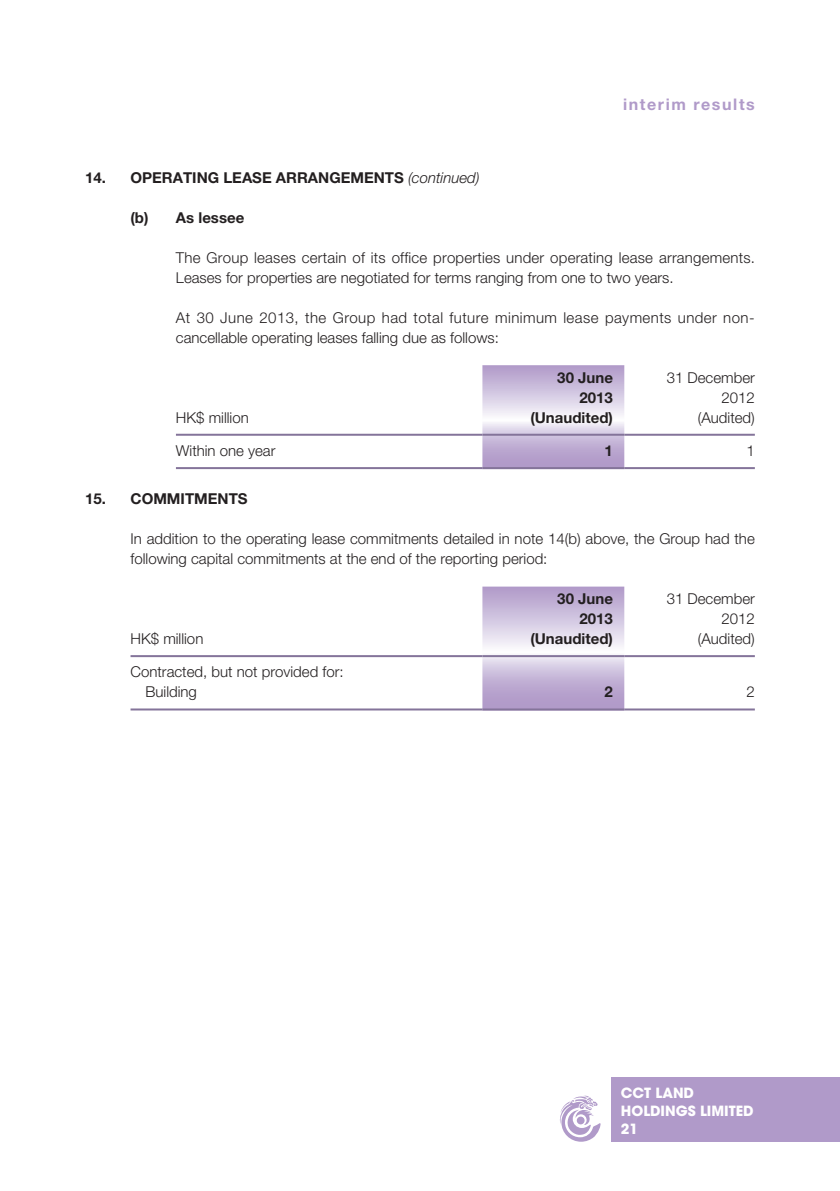
<style>
.page{position:relative;width:840px;height:1191px;background:#fff}
.page>*{position:absolute;margin:0;border:0;box-sizing:border-box;transform-origin:0 0}
.t1{font:700 16px "Helvetica Neue LT Std";letter-spacing:.1em;color:#b09ac9}
.t2{font:300 15px/20px "Helvetica Neue LT Std";color:#231f20}
.t3{font:300 15px/20px "Helvetica Neue LT Std";letter-spacing:.03em;color:#231f20}
.t4{font:700 15px/20px "Helvetica Neue LT Std";color:#231f20;text-align:right}
.t5{font:700 14px/18px "ITC Avant Garde Std";color:#fff}
.s1{font-weight:300;font-style:italic}
</style>
<div class="page">
<svg style="left:560px;top:1095px;width:40px;height:46px"></svg>
<div style="left:611px;top:1077px;width:228px;height:64px;background:#b09ac9"></div>
<svg style="left:482px;top:365px;width:142px;height:102px;background:#cfc2de"></svg>
<hr style="left:176px;top:434px;width:306px;height:2px;background:#84749a">
<hr style="left:482px;top:434px;width:142px;height:2px;background:#84749a">
<hr style="left:624px;top:434px;width:130px;height:2px;background:#84749a">
<hr style="left:176px;top:467px;width:306px;height:2px;background:#84749a">
<hr style="left:482px;top:467px;width:142px;height:2px;background:#84749a">
<hr style="left:624px;top:467px;width:130px;height:2px;background:#84749a">
<svg style="left:482px;top:586px;width:142px;height:122px;background:#cfc2de"></svg>
<hr style="left:130px;top:655px;width:352px;height:2px;background:#84749a">
<hr style="left:482px;top:655px;width:142px;height:2px;background:#84749a">
<hr style="left:624px;top:655px;width:130px;height:2px;background:#84749a">
<hr style="left:130px;top:708px;width:352px;height:2px;background:#84749a">
<hr style="left:482px;top:708px;width:142px;height:2px;background:#84749a">
<hr style="left:624px;top:708px;width:130px;height:2px;background:#84749a">
<p class="t1" style="left:622px;top:94px;width:133px">interim results</p>
<p class="t4" style="left:85px;top:167px;width:396px">14. OPERATING LEASE ARRANGEMENTS <span class="s1">(continued)</span></p>
<p class="t4" style="left:130px;top:207px;width:115px">(b) As lessee</p>
<p class="t2" style="left:176px;top:247px;width:580px">The Group leases certain of its office properties under operating lease arrangements.<br>Leases for properties are negotiated for terms ranging from one to two years.</p>
<p class="t3" style="left:176px;top:307px;width:580px">At 30 June 2013, the Group had total future minimum lease payments under non&shy;cancellable operating leases falling due as follows:</p>
<p class="t4" style="left:557px;top:367px;width:57px">30 June<br>2013</p>
<p class="t2" style="left:666px;top:367px;width:90px;text-align:right">31 December<br>2012</p>
<p class="t2" style="left:176px;top:407px;width:74px">HK$ million</p>
<p class="t4" style="left:530px;top:407px;width:84px">(Unaudited)</p>
<p class="t2" style="left:697px;top:407px;width:58px">(Audited)</p>
<p class="t2" style="left:176px;top:440px;width:101px">Within one year</p>
<p class="t4" style="left:604px;top:440px;width:10px">1</p>
<p class="t2" style="left:746px;top:440px;width:10px">1</p>
<p class="t4" style="left:85px;top:488px;width:164px">15. COMMITMENTS</p>
<p class="t2" style="left:130px;top:528px;width:625px">In addition to the operating lease commitments detailed in note 14(b) above, the Group had the following capital commitments at the end of the reporting period:</p>
<p class="t4" style="left:557px;top:588px;width:57px">30 June<br>2013</p>
<p class="t2" style="left:666px;top:588px;width:90px;text-align:right">31 December<br>2012</p>
<p class="t2" style="left:130px;top:628px;width:74px">HK$ million</p>
<p class="t4" style="left:530px;top:628px;width:84px">(Unaudited)</p>
<p class="t2" style="left:697px;top:628px;width:58px">(Audited)</p>
<p class="t2" style="left:145px;top:662px;width:199px;text-indent:-15px">Contracted, but not provided for:<br>Building</p>
<p class="t4" style="left:604px;top:681px;width:10px">2</p>
<p class="t2" style="left:746px;top:682px;width:10px">2</p>
<p class="t5" style="left:620px;top:1083px;width:134px">CCT LAND<br>HOLDINGS LIMITED<br>21</p>
</div>
